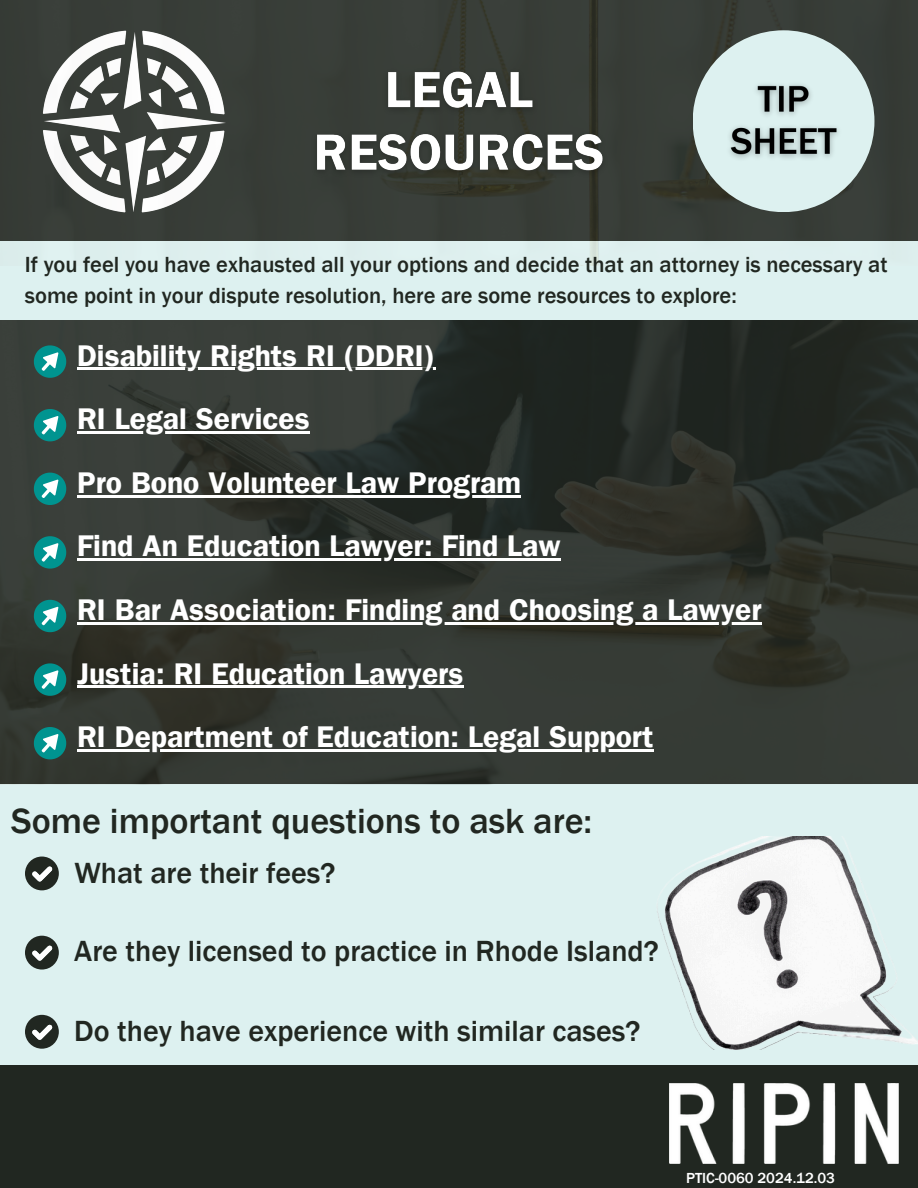
<style>
.page{position:relative;width:918px;height:1188px;background:#ddf1f0}
.page>*{position:absolute;margin:0;border:0;box-sizing:border-box;transform-origin:0 0}
.t1{font:500 36px "Franklin Gothic";color:#212721}
.t2{font:30px "Franklin Gothic LT Pro Dm";color:#fff}
.t3{font:500 30px "Franklin Gothic";color:#212721}
.t4{font:500 22.5px/31.5px "Franklin Gothic";color:#212721}
.t5{font:500 15px "Franklin Gothic";color:#fff}
</style>
<div class="page">
<img style="left:0;top:321px;width:918px;height:463px">
<img style="left:0;top:0;width:918px;height:265px">
<div style="left:693px;top:30px;width:181px;height:182px;background:#ddf1f0;border-radius:50%"></div>
<svg style="left:34px;top:600px;width:32px;height:32px"></svg>
<hr style="left:77px;top:622px;width:684px;height:2px;background:#fff">
<svg style="left:34px;top:663px;width:32px;height:33px"></svg>
<hr style="left:77px;top:686px;width:386px;height:2px;background:#fff">
<svg style="left:34px;top:727px;width:32px;height:32px"></svg>
<hr style="left:77px;top:749px;width:577px;height:3px;background:#fff">
<hr style="left:77px;top:559px;width:484px;height:2px;background:#fff">
<svg style="left:34px;top:536px;width:32px;height:33px"></svg>
<hr style="left:77px;top:495px;width:444px;height:2px;background:#fff">
<svg style="left:34px;top:473px;width:32px;height:32px"></svg>
<hr style="left:77px;top:431px;width:233px;height:3px;background:#fff">
<svg style="left:34px;top:409px;width:32px;height:32px"></svg>
<hr style="left:77px;top:368px;width:358px;height:2px;background:#fff">
<svg style="left:34px;top:345px;width:32px;height:33px"></svg>
<div style="left:0;top:1065px;width:918px;height:123px;background:#212721"></div>
<img style="left:38px;top:836px;width:880px;height:213px">
<svg style="left:25px;top:857px;width:34px;height:33px"></svg>
<svg style="left:25px;top:936px;width:34px;height:33px"></svg>
<svg style="left:25px;top:1015px;width:34px;height:34px"></svg>
<img style="left:669px;top:1083px;width:230px;height:80px">
<img style="left:306px;top:60px;width:309px;height:124px">
<img style="left:729px;top:84px;width:109px;height:75px">
<p class="t4" style="left:25px;top:248px;width:864px">If you feel you have exhausted all your options and decide that an attorney is necessary at some point in your dispute resolution, here are some resources to explore:</p>
<p class="t2" style="left:77px;top:345px;width:360px">Disability Rights RI (DDRI)</p>
<h4 class="t2" style="left:77px;top:409px;width:234px">RI Legal Services</h4>
<p class="t2" style="left:77px;top:472px;width:445px">Pro Bono Volunteer Law Program</p>
<p class="t2" style="left:77px;top:536px;width:485px">Find An Education Lawyer: Find Law</p>
<p class="t2" style="left:77px;top:599px;width:686px">RI Bar Association: Finding and Choosing a Lawyer</p>
<p class="t2" style="left:77px;top:663px;width:388px">Justia: RI Education Lawyers</p>
<p class="t2" style="left:77px;top:727px;width:578px">RI Department of Education: Legal Support</p>
<h4 class="t1" style="left:11px;top:800px;width:582px">Some important questions to ask are:</h4>
<h4 class="t3" style="left:74px;top:856px;width:263px">What are their fees?</h4>
<p class="t3" style="left:74px;top:934px;width:586px">Are they licensed to practice in Rhode Island?</p>
<h4 class="t3" style="left:74px;top:1014px;width:568px">Do they have experience with similar cases?</h4>
<p class="t5" style="left:686px;top:1168px;width:150px">PTIC-0060 2024.12.03</p>
</div>
